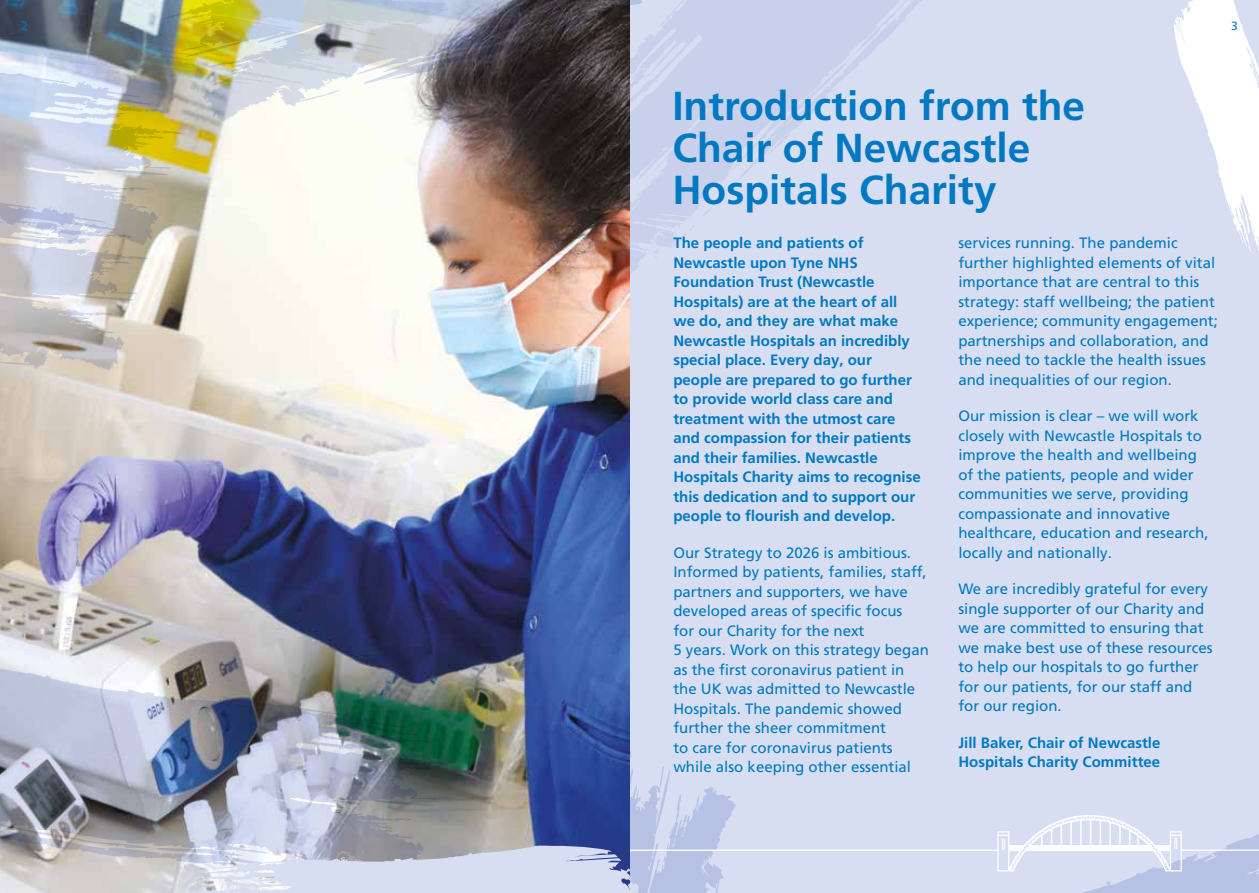
<style>
.page{position:relative;width:1259px;height:893px;background:#fff}
.page>*{position:absolute;margin:0;border:0;box-sizing:border-box;transform-origin:0 0}
.t1{font:700 40.5px/42px "Frutiger LT Pro";color:#0079c2}
.t2{font:15px/19.5px "Frutiger LT Pro";color:#0079c2}
.t3{font:700 15px/19.5px "Frutiger LT Pro";color:#0079c2}
.t4{font:12px "Frutiger LT Pro";color:#0079c2}
</style>
<div class="page">
<div style="left:630px;top:0;width:629px;height:893px;background:#d8def2"></div>
<svg style="left:629px;top:0;width:293px;height:213px"></svg>
<svg style="left:629px;top:213px;width:78px;height:23px;fill:#ccd3ed"></svg>
<svg style="left:629px;top:236px;width:55px;height:81px"></svg>
<svg style="left:629px;top:370px;width:1px;height:79px"></svg>
<svg style="left:1174px;top:0;width:85px;height:252px"></svg>
<svg style="left:998px;top:871px;width:261px;height:22px;fill:#b6c1e4"></svg>
<svg style="left:735px;top:815px;width:524px;height:56px"></svg>
<img style="left:0;top:121px;width:629px;height:772px">
<img style="left:0;top:652px;width:449px;height:224px">
<svg style="left:449px;top:0;width:377px;height:121px"></svg>
<svg style="left:183px;top:750px;width:552px;height:143px;background:#a0a9c0"></svg>
<img style="left:0;top:0;width:449px;height:371px">
<p class="t4" style="left:21px;top:19px;width:8px">2</p>
<p class="t4" style="left:1231px;top:19px;width:8px">3</p>
<h1 class="t1" style="left:672px;top:85px;width:414px">Introduction from the<br>Chair of Newcastle<br>Hospitals Charity</h1>
<p class="t3" style="left:673px;top:233px;width:249px">The people and patients of<br>Newcastle upon Tyne NHS<br>Foundation Trust (Newcastle<br>Hospitals) are at the heart of all we do, and they are what make<br>Newcastle Hospitals an incredibly special place. Every day, our people are prepared to go further to provide world class care and treatment with the utmost care and compassion for their patients and their families. Newcastle<br>Hospitals Charity aims to recognise this dedication and to support our people to flourish and develop.</p>
<p class="t2" style="left:673px;top:543px;width:257px">Our Strategy to 2026 is ambitious.<br>Informed by patients, families, staff, partners and supporters, we have developed areas of specific focus<br>for our Charity for the next<br>5 years. Work on this strategy began as the first coronavirus patient in the UK was admitted to Newcastle Hospitals. The pandemic showed further the sheer commitment<br>to care for coronavirus patients while also keeping other essential</p>
<p class="t2" style="left:958px;top:233px;width:261px">services running. The pandemic further highlighted elements of vital importance that are central to this strategy: staff wellbeing; the patient experience; community engagement; partnerships and collaboration, and the need to tackle the health issues and inequalities of our region.</p>
<p class="t2" style="left:958px;top:406px;width:252px">Our mission is clear – we will work closely with Newcastle Hospitals to improve the health and wellbeing of the patients, people and wider communities we serve, providing compassionate and innovative healthcare, education and research, locally and nationally.</p>
<p class="t2" style="left:958px;top:579px;width:256px">We are incredibly grateful for every single supporter of our Charity and we are committed to ensuring that we make best use of these resources to help our hospitals to go further for our patients, for our staff and for our region.</p>
<p class="t3" style="left:958px;top:733px;width:204px">Jill Baker, Chair of Newcastle<br>Hospitals Charity Committee</p>
</div>
